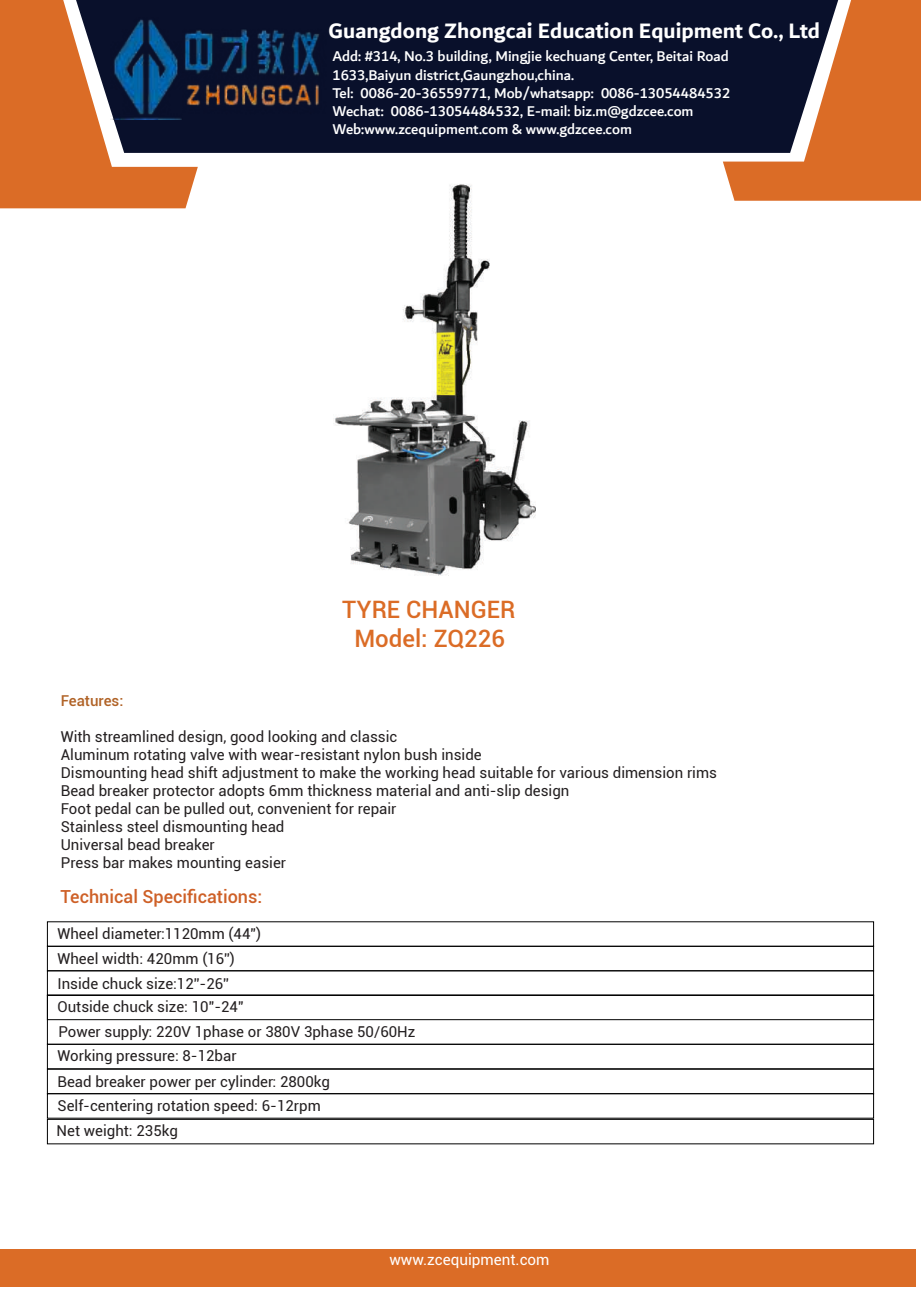
<style>
.page{position:relative;width:921px;height:1290px;background:#fff}
.page>*{position:absolute;margin:0;border:0;box-sizing:border-box;transform-origin:0 0}
.t1{font:500 24px/28.2px "Roboto";color:#db6c26;text-align:center}
.t2{font:700 22.5px "Dubai";color:#fff}
.t3{font:500 18px "Roboto";color:#ce6027}
.t4{font:500 15.3px/18.3px "Dubai";color:#fff}
.t5{font:15.3px "Roboto";color:#fff}
.t6{font:15px/18px "Roboto";color:#231f20}
.t7{font:500 15px "Roboto";color:#b06226}
</style>
<div class="page">
<svg style="left:0;top:0;width:198px;height:208px;background:#dd7736"></svg>
<div style="left:723px;top:0;width:197px;height:201px;background:#db6c26"></div>
<svg style="left:76px;top:0;width:761px;height:153px;background:#1b1d33"></svg>
<div style="left:0;top:1249px;width:915px;height:38px;background:#db6c26"></div>
<img style="left:110px;top:18px;width:241px;height:102px">
<div style="left:47px;top:946px;width:826px;height:25px;border:1px solid #000"></div>
<div style="left:47px;top:970px;width:826px;height:25px;border:1px solid #000"></div>
<div style="left:47px;top:994px;width:826px;height:26px;border:1px solid #000"></div>
<div style="left:47px;top:995px;width:826px;height:49px;border:1px solid #000"></div>
<div style="left:47px;top:1044px;width:826px;height:25px;border:1px solid #000"></div>
<div style="left:47px;top:1068px;width:826px;height:26px;border:1px solid #000"></div>
<div style="left:47px;top:1093px;width:826px;height:25px;border:1px solid #000"></div>
<div style="left:47px;top:1119px;width:826px;height:25px;border:1px solid #000"></div>
<img style="left:333px;top:184px;width:203px;height:392px">
<h2 class="t2" style="left:328px;top:17px;width:492px">Guangdong Zhongcai Education Equipment Co., Ltd</h2>
<p class="t4" style="left:332px;top:47px;width:399px">Add: #314, No.3 building, Mingjie kechuang Center, Beitai Road 1633,Baiyun district,Gaungzhou,china.<br>Tel: 0086-20-36559771, Mob/whatsapp: 0086-13054484532<br>Wechat: 0086-13054484532, E-mail: biz.m@gdzcee.com Web:www.zcequipment.com &amp; www.gdzcee.com</p>
<h1 class="t1" style="left:342px;top:594px;width:175px">TYRE CHANGER<br>Model: ZQ226</h1>
<p class="t7" style="left:61px;top:690px;width:64px">Features:</p>
<p class="t6" style="left:61px;top:727px;width:657px">With streamlined design, good looking and classic<br>Aluminum rotating valve with wear-resistant nylon bush inside<br>Dismounting head shift adjustment to make the working head suitable for various dimension rims Bead breaker protector adopts 6mm thickness material and anti-slip design<br>Foot pedal can be pulled out, convenient for repair<br>Stainless steel dismounting head<br>Universal bead breaker<br>Press bar makes mounting easier</p>
<p class="t3" style="left:60px;top:884px;width:203px">Technical Specifications:</p>
<p class="t6" style="left:57px;top:921px;width:205px;line-height:24.6px">Wheel diameter:1120mm (44'')<br>Wheel width: 420mm (16'')</p>
<p class="t6" style="left:57px;top:971px;width:188px;line-height:22.6px">Inside chuck size:12''-26''<br>Outside chuck size: 10''-24''</p>
<p class="t6" style="left:57px;top:1046px;width:181px">Working pressure: 8-12bar</p>
<p class="t6" style="left:58px;top:1022px;width:358px">Power supply: 220V 1phase or 380V 3phase 50/60Hz</p>
<p class="t6" style="left:57px;top:1068px;width:274px;line-height:24.6px">Bead breaker power per cylinder: 2800kg<br>Self-centering rotation speed: 6-12rpm</p>
<p class="t6" style="left:57px;top:1120px;width:123px">Net weight: 235kg</p>
<p class="t5" style="left:389px;top:1249px;width:162px">www.zcequipment.com</p>
</div>
